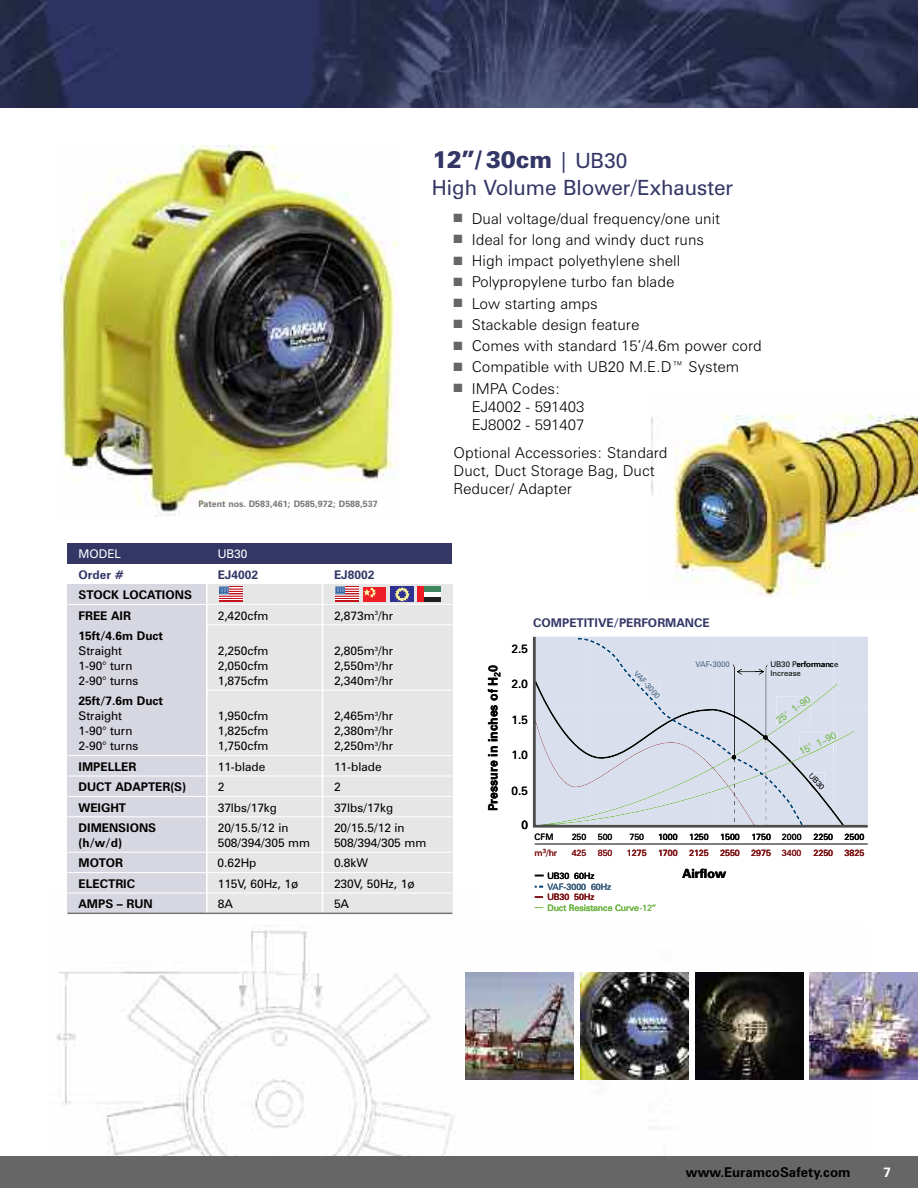
<style>
.page{position:relative;width:918px;height:1188px;background:#fff}
.page>*{position:absolute;margin:0;border:0;box-sizing:border-box;transform-origin:0 0}
.t1{font:900 24px "Zurich BT";color:#343766;scale:.95 1}
.t2{font:21px "Zurich BT";color:#343766}
.t3{font:300 15px/18px "Zurich BT";color:#000}
.t4{font:700 13.5px "Zurich BT";color:#000}
.t5{font:700 13.5px "Zurich BT";color:#fff}
.t6{font:700 12.6px "Zurich BT";color:#000}
.t7{font:12px "Zurich BT";color:#000}
.t8{font:700 12px/20.4px "Zurich BT";color:#000}
.t9{font:700 12px "Zurich BT";color:#343766}
.t10{font:12px "Zurich BT";color:#fff}
.t11{font:11.85px "Zurich BT";color:#000}
.t12{font:9.9px "Zurich BT";color:#72b84b}
.t13{font:700 9px "Zurich BT";color:#777676}
.t14{font:8.85px "Zurich BT";color:#7f1315}
.t15{font:8.85px "Zurich BT";color:#000}
.t16{font:8.85px "Zurich BT";color:#72b84b}
.t17{font:8.85px "Zurich BT";color:#486480}
.t18{font:7.95px "Zurich BT";color:#000}
.t19{font:7.95px "Zurich BT";color:#486480}
.s1{font-weight:400;font-size:21px}
.s2{color:#666}
</style>
<div class="page">
<img style="left:56px;top:890px;width:754px;height:266px">
<div style="left:207px;top:584px;width:245px;height:330px;background:#e6e6e6"></div>
<hr style="left:322px;top:584px;width:1px;height:330px;background:#fff">
<img style="left:651px;top:414px;width:267px;height:182px">
<img style="left:60px;top:145px;width:338px;height:372px">
<img style="left:466px;top:972px;width:108px;height:108px">
<img style="left:580px;top:972px;width:108px;height:108px">
<img style="left:695px;top:972px;width:108px;height:108px">
<img style="left:810px;top:972px;width:108px;height:108px">
<div style="left:67px;top:584px;width:139px;height:329px;background:#d6d7e0"></div>
<div style="left:67px;top:543px;width:385px;height:21px;background:#343766"></div>
<hr style="left:206px;top:585px;width:2px;height:329px;background:#fff">
<hr style="left:67px;top:604px;width:385px;height:1px;background:#fff">
<hr style="left:206px;top:624px;width:246px;height:1px;background:#fff">
<hr style="left:206px;top:690px;width:246px;height:1px;background:#fff">
<hr style="left:67px;top:755px;width:385px;height:1px;background:#fff">
<hr style="left:67px;top:776px;width:385px;height:1px;background:#fff">
<hr style="left:67px;top:796px;width:385px;height:1px;background:#fff">
<hr style="left:67px;top:816px;width:385px;height:1px;background:#fff">
<hr style="left:67px;top:852px;width:385px;height:1px;background:#fff">
<hr style="left:67px;top:872px;width:385px;height:1px;background:#fff">
<hr style="left:67px;top:893px;width:385px;height:1px;background:#fff">
<hr style="left:67px;top:913px;width:385px;height:1px;background:#777676">
<svg style="left:336px;top:587px;width:22px;height:15px"></svg>
<div style="left:363px;top:587px;width:23px;height:15px;background:#ee1e29"></div>
<svg style="left:364px;top:588px;width:11px;height:9px"></svg>
<div style="left:418px;top:597px;width:23px;height:5px;background:#231f20"></div>
<div style="left:418px;top:592px;width:23px;height:5px;background:#fff"></div>
<div style="left:418px;top:587px;width:23px;height:5px;background:#3e865f"></div>
<div style="left:418px;top:587px;width:6px;height:15px;background:#ee1d23"></div>
<div style="left:390px;top:587px;width:23px;height:15px;background:#2e3092"></div>
<svg style="left:395px;top:588px;width:14px;height:13px"></svg>
<svg style="left:219px;top:587px;width:23px;height:15px"></svg>
<div style="left:0;top:1156px;width:918px;height:32px;background:#666"></div>
<img style="left:0;top:0;width:918px;height:108px">
<div style="left:481px;top:635px;width:400px;height:290px;background:#fff"></div>
<svg style="left:535px;top:896px;width:8px;height:2px"></svg>
<svg style="left:536px;top:875px;width:7px;height:2px"></svg>
<hr style="left:535px;top:844px;width:333px;height:1px;background:#000">
<svg style="left:533px;top:637px;width:335px;height:190px;background:#d1d7e3"></svg>
<p class="t13" style="left:198px;top:501px;width:181px">Patent nos. D583,461; D585,972; D588,537</p>
<h1 class="t1" style="left:432px;top:151px;width:207px">12”/ 30cm <span class="s1">| UB30</span></h1>
<h2 class="t2" style="left:432px;top:180px;width:303px">High Volume Blower/Exhauster</h2>
<p class="t3" style="left:454px;top:211px;width:268px"><span class="s2">■</span> Dual voltage/dual frequency/one unit</p>
<p class="t3" style="left:454px;top:232px;width:252px"><span class="s2">■</span> Ideal for long and windy duct runs</p>
<p class="t3" style="left:454px;top:253px;width:228px"><span class="s2">■</span> High impact polyethylene shell</p>
<p class="t3" style="left:454px;top:274px;width:222px"><span class="s2">■</span> Polypropylene turbo fan blade</p>
<p class="t3" style="left:454px;top:296px;width:146px"><span class="s2">■</span> Low starting amps</p>
<p class="t3" style="left:454px;top:317px;width:187px"><span class="s2">■</span> Stackable design feature</p>
<p class="t3" style="left:454px;top:338px;width:310px"><span class="s2">■</span> Comes with standard 15’/4.6m power cord</p>
<p class="t3" style="left:454px;top:359px;width:287px"><span class="s2">■</span> Compatible with UB20 M.E.D™ System</p>
<p class="t3" style="left:472px;top:381px;width:114px;text-indent:-18px"><span class="s2">■</span> IMPA Codes:<br>EJ4002 - 591403<br>EJ8002 - 591407</p>
<p class="t3" style="left:454px;top:445px;width:216px">Optional Accessories: Standard<br>Duct, Duct Storage Bag, Duct<br>Reducer/ Adapter</p>
<p class="t10" style="left:79px;top:550px;width:44px">MODEL</p>
<p class="t10" style="left:218px;top:550px;width:31px">UB30</p>
<p class="t9" style="left:79px;top:570px;width:47px">Order #</p>
<p class="t9" style="left:218px;top:570px;width:42px">EJ4002</p>
<p class="t9" style="left:334px;top:570px;width:42px">EJ8002</p>
<p class="t8" style="left:79px;top:586px;width:115px">STOCK LOCATIONS<br>FREE AIR</p>
<p class="t7" style="left:218px;top:611px;width:52px">2,420cfm</p>
<p class="t7" style="left:334px;top:611px;width:61px">2,873m<sup>3</sup>/hr</p>
<p class="t8" style="left:79px;top:627px;width:86px">15ft/4.6m Duct</p>
<p class="t7" style="left:79px;top:646px;width:45px">Straight</p>
<p class="t7" style="left:218px;top:646px;width:52px">2,250cfm</p>
<p class="t7" style="left:334px;top:646px;width:61px">2,805m<sup>3</sup>/hr</p>
<p class="t7" style="left:79px;top:661px;width:55px">1-90° turn</p>
<p class="t7" style="left:218px;top:661px;width:52px">2,050cfm</p>
<p class="t7" style="left:334px;top:661px;width:61px">2,550m<sup>3</sup>/hr</p>
<p class="t7" style="left:79px;top:676px;width:61px">2-90° turns</p>
<p class="t7" style="left:218px;top:676px;width:52px">1,875cfm</p>
<p class="t7" style="left:334px;top:676px;width:61px">2,340m<sup>3</sup>/hr</p>
<p class="t8" style="left:79px;top:692px;width:86px">25ft/7.6m Duct</p>
<p class="t7" style="left:79px;top:712px;width:45px">Straight</p>
<p class="t7" style="left:218px;top:712px;width:52px">1,950cfm</p>
<p class="t7" style="left:334px;top:712px;width:61px">2,465m<sup>3</sup>/hr</p>
<p class="t7" style="left:79px;top:727px;width:55px">1-90° turn</p>
<p class="t7" style="left:218px;top:727px;width:52px">1,825cfm</p>
<p class="t7" style="left:334px;top:727px;width:61px">2,380m<sup>3</sup>/hr</p>
<p class="t7" style="left:79px;top:742px;width:61px">2-90° turns</p>
<p class="t7" style="left:218px;top:742px;width:52px">1,750cfm</p>
<p class="t7" style="left:334px;top:742px;width:61px">2,250m<sup>3</sup>/hr</p>
<p class="t8" style="left:79px;top:757px;width:59px">IMPELLER</p>
<p class="t7" style="left:218px;top:762px;width:49px">11-blade</p>
<p class="t7" style="left:334px;top:762px;width:49px">11-blade</p>
<p class="t8" style="left:79px;top:778px;width:109px">DUCT ADAPTER(S)</p>
<p class="t7" style="left:218px;top:783px;width:8px">2</p>
<p class="t7" style="left:334px;top:783px;width:8px">2</p>
<p class="t8" style="left:79px;top:798px;width:49px">WEIGHT</p>
<p class="t7" style="left:218px;top:803px;width:61px">37lbs/17kg</p>
<p class="t7" style="left:334px;top:803px;width:61px">37lbs/17kg</p>
<p class="t8" style="left:79px;top:819px;width:79px">DIMENSIONS</p>
<p class="t7" style="left:218px;top:823px;width:72px">20/15.5/12 in</p>
<p class="t7" style="left:334px;top:823px;width:72px">20/15.5/12 in</p>
<p class="t8" style="left:79px;top:834px;width:45px">(h/w/d)</p>
<p class="t7" style="left:218px;top:838px;width:94px">508/394/305 mm</p>
<p class="t7" style="left:334px;top:838px;width:94px">508/394/305 mm</p>
<p class="t8" style="left:79px;top:854px;width:46px">MOTOR</p>
<p class="t7" style="left:218px;top:859px;width:41px">0.62Hp</p>
<p class="t7" style="left:334px;top:859px;width:36px">0.8kW</p>
<p class="t8" style="left:79px;top:874px;width:58px">ELECTRIC</p>
<p class="t7" style="left:218px;top:879px;width:82px">115V, 60Hz, 1ø</p>
<p class="t7" style="left:334px;top:879px;width:82px">230V, 50Hz, 1ø</p>
<p class="t8" style="left:79px;top:895px;width:76px">AMPS – RUN</p>
<p class="t7" style="left:218px;top:900px;width:17px">8A</p>
<p class="t7" style="left:334px;top:900px;width:17px">5A</p>
<p class="t6" style="left:489px;top:811px;width:148px;rotate:-90deg">Pressure in inches of H 0<sub>2</sub></p>
<p class="t9" style="left:533px;top:618px;width:178px">COMPETITIVE/PERFORMANCE</p>
<p class="t11" style="left:512px;top:645px;width:18px">2.5</p>
<p class="t11" style="left:512px;top:679px;width:18px">2.0</p>
<p class="t11" style="left:512px;top:715px;width:18px">1.5</p>
<p class="t11" style="left:512px;top:750px;width:18px">1.0</p>
<p class="t11" style="left:512px;top:786px;width:18px">0.5</p>
<p class="t11" style="left:521px;top:820px;width:8px">0</p>
<p class="t19" style="left:637px;top:670px;width:36px;rotate:47deg">VAF-3000</p>
<p class="t19" style="left:695px;top:661px;width:36px">VAF-3000</p>
<p class="t18" style="left:771px;top:661px;width:69px">UB30 Performance</p>
<p class="t18" style="left:771px;top:670px;width:32px">Increase</p>
<p class="t12" style="left:775px;top:719px;width:42px;rotate:-36deg">25’ 1–90</p>
<p class="t12" style="left:798px;top:749px;width:42px;rotate:-26deg">15’ 1–90</p>
<p class="t18" style="left:812px;top:772px;width:21px;rotate:48deg">UB30</p>
<p class="t15" style="left:535px;top:834px;width:20px">CFM</p>
<p class="t15" style="left:572px;top:834px;width:16px">250</p>
<p class="t15" style="left:598px;top:834px;width:16px">500</p>
<p class="t15" style="left:629px;top:834px;width:16px">750</p>
<p class="t15" style="left:658px;top:834px;width:21px">1000</p>
<p class="t15" style="left:689px;top:834px;width:21px">1250</p>
<p class="t15" style="left:720px;top:834px;width:21px">1500</p>
<p class="t15" style="left:751px;top:834px;width:52px">1750 2000</p>
<p class="t6" style="left:683px;top:869px;width:45px">Airflow</p>
<p class="t14" style="left:535px;top:850px;width:24px">m<sup>3</sup>/hr</p>
<p class="t14" style="left:572px;top:850px;width:16px">425</p>
<p class="t14" style="left:598px;top:850px;width:16px">850</p>
<p class="t14" style="left:627px;top:850px;width:21px">1275</p>
<p class="t14" style="left:658px;top:850px;width:21px">1700</p>
<p class="t14" style="left:689px;top:850px;width:21px">2125</p>
<p class="t14" style="left:720px;top:850px;width:21px">2550</p>
<p class="t14" style="left:751px;top:850px;width:52px">2975 3400</p>
<p class="t15" style="left:547px;top:873px;width:48px">UB30 60Hz</p>
<p class="t17" style="left:547px;top:883px;width:65px">VAF-3000 60Hz</p>
<p class="t14" style="left:547px;top:894px;width:48px">UB30 50Hz</p>
<p class="t16" style="left:547px;top:905px;width:110px">Duct Resistance Curve-12”</p>
<p class="t15" style="left:814px;top:834px;width:21px">2250</p>
<p class="t15" style="left:845px;top:834px;width:21px">2500</p>
<p class="t14" style="left:814px;top:850px;width:21px">2250</p>
<p class="t14" style="left:845px;top:850px;width:21px">3825</p>
<p class="t4" style="left:686px;top:1167px;width:166px">www.EuramcoSafety.com</p>
<p class="t5" style="left:884px;top:1167px;width:9px">7</p>
</div>
